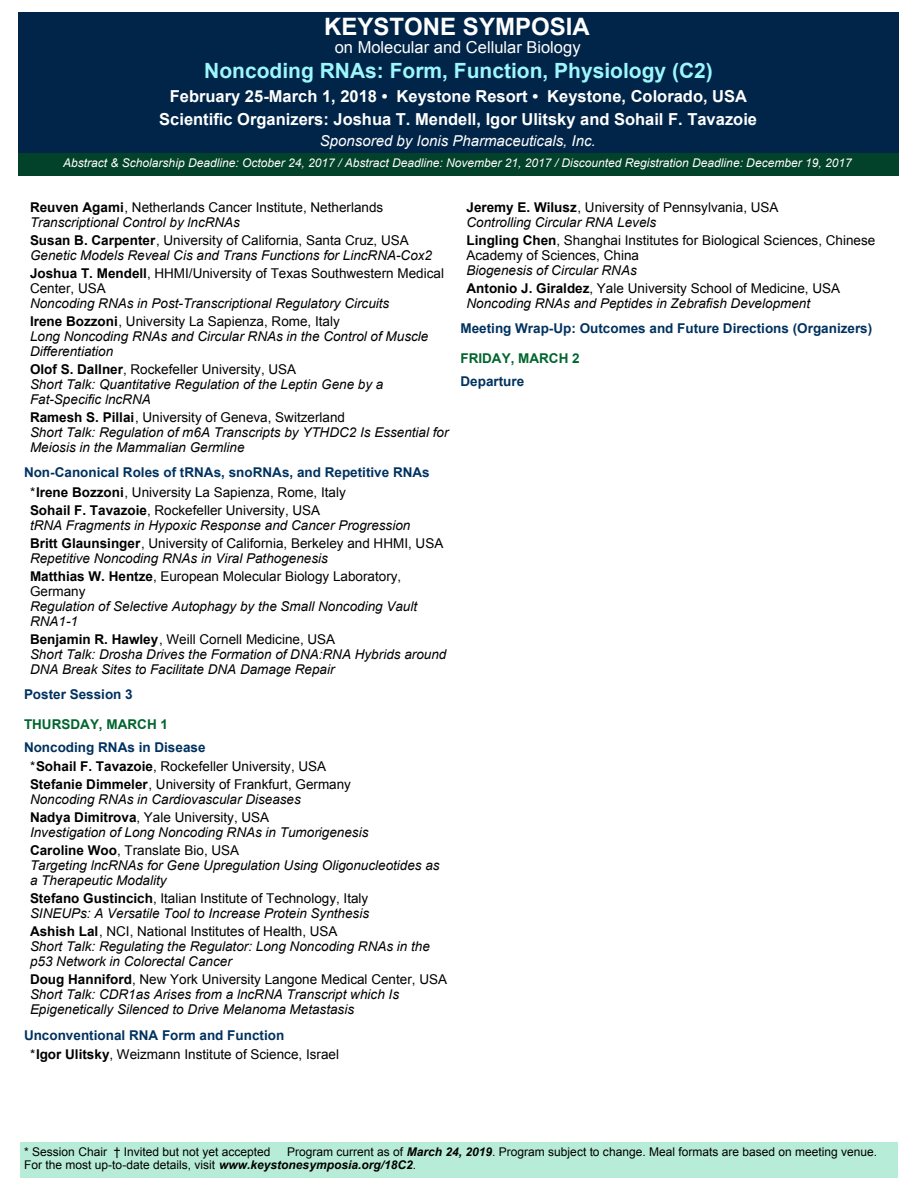
<style>
.page{position:relative;width:918px;height:1188px;background:#fff}
.page>*{position:absolute;margin:0;border:0;box-sizing:border-box;transform-origin:0 0}
.t1{font:700 24px "Arial";color:#fff}
.t2{font:700 21px "Arial";color:#9df7fd}
.t3{font:700 16.5px/22.5px "Arial";color:#fff;text-align:center}
.t4{font:16.5px "Arial";color:#fff}
.t5{font:italic 15px "Arial";color:#fff}
.t6{font:italic 13.5px/15px "Arial";color:#000}
.t7{font:13.5px/15px "Arial";color:#000}
.t8{font:700 13.5px/19.5px "Arial";color:#003260}
.t9{font:700 13.5px "Arial";color:#00652e}
.t10{font:12px/13.5px "Arial";color:#000}
.t11{font:italic 12px "Arial";color:#fff}
.s1{font-weight:700}
.s2{font-style:italic}
.s3{font-weight:700;font-style:normal}
.s4{font-style:normal}
.s5{font-weight:400;color:#000}
.s6{color:#000}
.s7{font-weight:700;color:#003260}
.s8{font-weight:700;font-style:italic}
</style>
<div class="page">
<div style="left:20px;top:1142px;width:877px;height:36px;background:#b7ecd8"></div>
<div style="left:18px;top:12px;width:881px;height:141px;background:#012548"></div>
<div style="left:18px;top:153px;width:881px;height:23px;background:#02412a"></div>
<h1 class="t1" style="left:324px;top:17px;width:267px">KEYSTONE SYMPOSIA</h1>
<p class="t4" style="left:335px;top:40px;width:247px">on Molecular and Cellular Biology</p>
<h2 class="t2" style="left:204px;top:63px;width:510px">Noncoding RNAs: Form, Function, Physiology (C2)</h2>
<p class="t3" style="left:159px;top:86px;width:599px">February 25-March 1, 2018 • Keystone Resort • Keystone, Colorado, USA<br>Scientific Organizers: Joshua T. Mendell, Igor Ulitsky and Sohail F. Tavazoie</p>
<p class="t5" style="left:320px;top:135px;width:277px">Sponsored by Ionis Pharmaceuticals, Inc.</p>
<p class="t11" style="left:63px;top:158px;width:790px">Abstract &amp; Scholarship Deadline: October 24, 2017 / Abstract Deadline: November 21, 2017 / Discounted Registration Deadline: December 19, 2017</p>
<p class="t7" style="left:30px;top:201px;width:355px"><span class="s1">Reuven Agami</span>, Netherlands Cancer Institute, Netherlands<br><span class="s2">Transcriptional Control by lncRNAs</span></p>
<p class="t6" style="left:30px;top:233px;width:404px"><span class="s3">Susan B. Carpenter</span><span class="s4">, University of California, Santa Cruz, USA<br></span>Genetic Models Reveal Cis and Trans Functions for LincRNA-Cox2</p>
<p class="t7" style="left:30px;top:267px;width:416px"><span class="s1">Joshua T. Mendell</span>, HHMI/University of Texas Southwestern Medical<br>Center, USA</p>
<p class="t6" style="left:30px;top:295px;width:361px;line-height:18px">Noncoding RNAs in Post-Transcriptional Regulatory Circuits<br><span class="s3">Irene Bozzoni</span><span class="s4">, University La Sapienza, Rome, Italy</span></p>
<p class="t6" style="left:30px;top:329px;width:400px">Long Noncoding RNAs and Circular RNAs in the Control of Muscle<br>Differentiation</p>
<p class="t6" style="left:30px;top:362px;width:355px"><span class="s3">Olof S. Dallner</span><span class="s4">, Rockefeller University, USA<br></span>Short Talk: Quantitative Regulation of the Leptin Gene by a<br>Fat-Specific lncRNA</p>
<p class="t6" style="left:30px;top:410px;width:420px"><span class="s3">Ramesh S. Pillai</span><span class="s4">, University of Geneva, Switzerland<br></span>Short Talk: Regulation of m6A Transcripts by YTHDC2 Is Essential for<br>Meiosis in the Mammalian Germline</p>
<p class="t8" style="left:30px;top:464px;width:401px;text-indent:-6px">Non-Canonical Roles of tRNAs, snoRNAs, and Repetitive RNAs <span class="s5">*</span><span class="s6">Irene Bozzoni</span><span class="s5">, University La Sapienza, Rome, Italy</span></p>
<p class="t6" style="left:30px;top:503px;width:382px"><span class="s3">Sohail F. Tavazoie</span><span class="s4">, Rockefeller University, USA<br></span>tRNA Fragments in Hypoxic Response and Cancer Progression</p>
<p class="t7" style="left:30px;top:537px;width:415px"><span class="s1">Britt Glaunsinger</span>, University of California, Berkeley and HHMI, USA<br><span class="s2">Repetitive Noncoding RNAs in Viral Pathogenesis</span></p>
<p class="t7" style="left:30px;top:570px;width:373px"><span class="s1">Matthias W. Hentze</span>, European Molecular Biology Laboratory,<br>Germany</p>
<p class="t6" style="left:30px;top:599px;width:389px">Regulation of Selective Autophagy by the Small Noncoding Vault<br>RNA1-1</p>
<p class="t6" style="left:30px;top:632px;width:418px"><span class="s3">Benjamin R. Hawley</span><span class="s4">, Weill Cornell Medicine, USA<br></span>Short Talk: Drosha Drives the Formation of DNA:RNA Hybrids around<br>DNA Break Sites to Facilitate DNA Damage Repair</p>
<p class="t8" style="left:24px;top:686px;width:110px">Poster Session 3</p>
<p class="t9" style="left:24px;top:719px;width:146px">THURSDAY, MARCH 1</p>
<p class="t7" style="left:30px;top:738px;width:298px;line-height:19.5px;text-indent:-6px"><span class="s7">Noncoding RNAs in Disease<br></span>*<span class="s1">Sohail F. Tavazoie</span>, Rockefeller University, USA</p>
<p class="t6" style="left:30px;top:778px;width:323px"><span class="s3">Stefanie Dimmeler</span><span class="s4">, University of Frankfurt, Germany<br></span>Noncoding RNAs in Cardiovascular Diseases</p>
<p class="t6" style="left:30px;top:811px;width:340px"><span class="s3">Nadya Dimitrova</span><span class="s4">, Yale University, USA<br></span>Investigation of Long Noncoding RNAs in Tumorigenesis</p>
<p class="t6" style="left:30px;top:844px;width:411px"><span class="s3">Caroline Woo</span><span class="s4">, Translate Bio, USA<br></span>Targeting lncRNAs for Gene Upregulation Using Oligonucleotides as a Therapeutic Modality</p>
<p class="t6" style="left:30px;top:892px;width:341px"><span class="s3">Stefano Gustincich</span><span class="s4">, Italian Institute of Technology, Italy<br></span>SINEUPs: A Versatile Tool to Increase Protein Synthesis</p>
<p class="t6" style="left:30px;top:925px;width:401px"><span class="s3">Ashish Lal</span><span class="s4">, NCI, National Institutes of Health, USA<br></span>Short Talk: Regulating the Regulator: Long Noncoding RNAs in the p53 Network in Colorectal Cancer</p>
<p class="t6" style="left:30px;top:973px;width:419px"><span class="s3">Doug Hanniford</span><span class="s4">, New York University Langone Medical Center, USA<br></span>Short Talk: CDR1as Arises from a lncRNA Transcript which Is<br>Epigenetically Silenced to Drive Melanoma Metastasis</p>
<p class="t7" style="left:30px;top:1026px;width:311px;line-height:19.5px;text-indent:-6px"><span class="s7">Unconventional RNA Form and Function<br></span>*<span class="s1">Igor Ulitsky</span>, Weizmann Institute of Science, Israel</p>
<p class="t7" style="left:466px;top:201px;width:314px"><span class="s1">Jeremy E. Wilusz</span>, University of Pennsylvania, USA<br><span class="s2">Controlling Circular RNA Levels</span></p>
<p class="t7" style="left:466px;top:234px;width:410px"><span class="s1">Lingling Chen</span>, Shanghai Institutes for Biological Sciences, Chinese<br>Academy of Sciences, China</p>
<p class="t7" style="left:466px;top:262px;width:375px;line-height:18px"><span class="s2">Biogenesis of Circular RNAs<br></span><span class="s1">Antonio J. Giraldez</span>, Yale University School of Medicine, USA</p>
<p class="t6" style="left:466px;top:296px;width:345px">Noncoding RNAs and Peptides in Zebrafish Development</p>
<p class="t8" style="left:460px;top:320px;width:413px">Meeting Wrap-Up: Outcomes and Future Directions (Organizers)</p>
<p class="t9" style="left:460px;top:353px;width:121px">FRIDAY, MARCH 2</p>
<p class="t8" style="left:460px;top:372px;width:65px">Departure</p>
<p class="t10" style="left:24px;top:1146px;width:248px">* Session Chair † Invited but not yet accepted</p>
<p class="t10" style="left:24px;top:1146px;width:854px;text-indent:263px">Program current as of <span class="s8">March 24, 2019</span>. Program subject to change. Meal formats are based on meeting venue.<br>For the most up-to-date details, visit <span class="s8">www.keystonesymposia.org/18C2</span>.</p>
</div>
